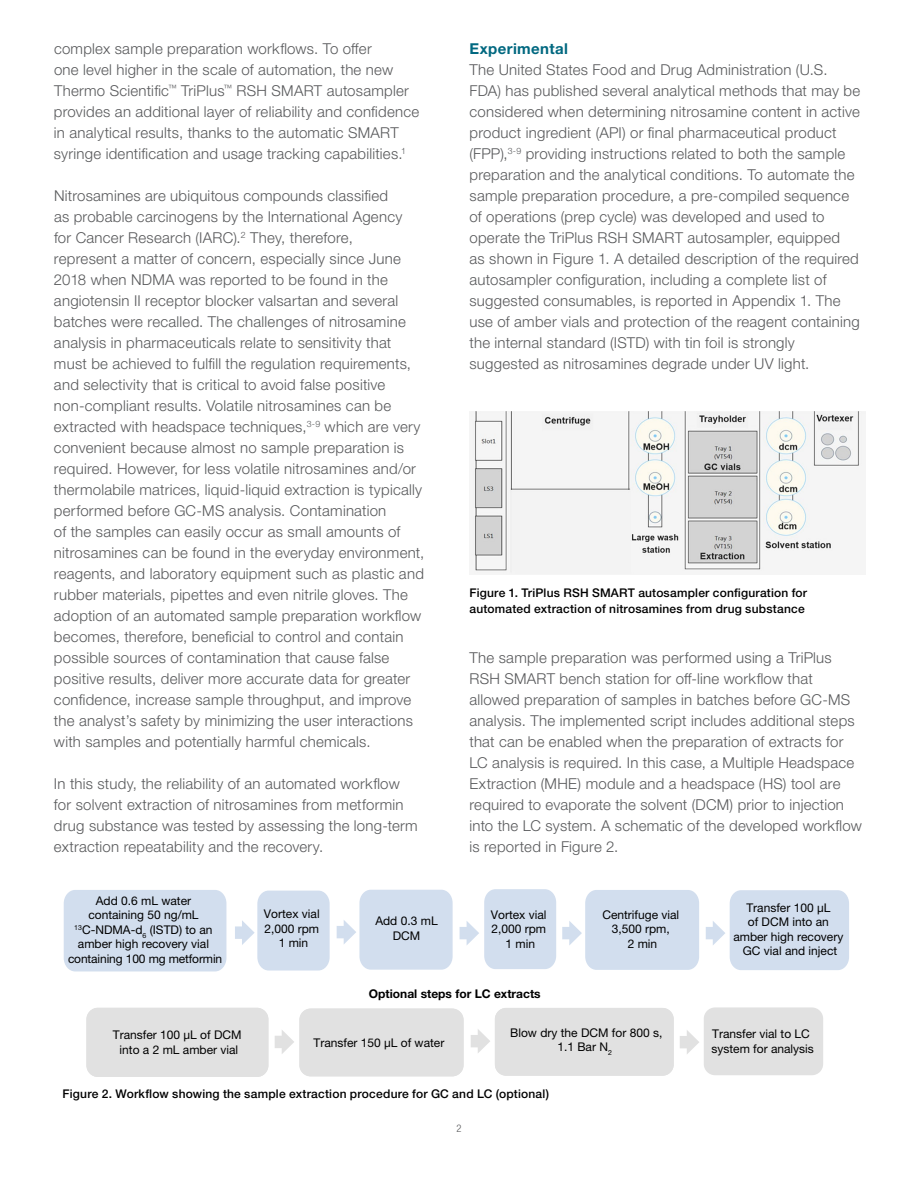
<style>
.page{position:relative;width:918px;height:1188px;background:#fff}
.page>*{position:absolute;margin:0;border:0;box-sizing:border-box;transform-origin:0 0}
.t1{font:300 15px/21px "Helvetica Neue LTW1 G";letter-spacing:.015em;color:#58595b}
.t2{font:700 15px "Helvetica Neue LTW1 G";letter-spacing:.025em;color:#006880}
.t3{font:12px/14.4px "Helvetica Neue LTW1 G";color:#000;text-align:center}
.t4{font:500 12px/15.8px "Helvetica Neue LTW1 G";letter-spacing:.02em;color:#000}
.t5{font:700 12px "Helvetica Neue LTW1 G";color:#000}
.t6{font:300 condensed 10.5px "Helvetica Neue LTW1 G";color:#58595b}
</style>
<div class="page">
<img style="left:469px;top:411px;width:397px;height:163px">
<div style="left:64px;top:890px;width:162px;height:81px;background:#d2deee"></div>
<div style="left:86px;top:1008px;width:182px;height:69px;background:#e1e1e1;border-radius:12px"></div>
<div style="left:299px;top:1009px;width:165px;height:67px;background:#e1e1e1;border-radius:11px"></div>
<div style="left:495px;top:1008px;width:179px;height:68px;background:#e1e1e1;border-radius:11px"></div>
<div style="left:704px;top:1007px;width:119px;height:68px;background:#e1e1e1;border-radius:11px"></div>
<svg style="left:235px;top:891px;width:95px;height:80px"></svg>
<svg style="left:275px;top:1030px;width:19px;height:24px"></svg>
<svg style="left:337px;top:890px;width:116px;height:80px"></svg>
<svg style="left:460px;top:889px;width:96px;height:80px"></svg>
<svg style="left:562px;top:890px;width:137px;height:80px"></svg>
<svg style="left:706px;top:890px;width:143px;height:80px"></svg>
<svg style="left:471px;top:1029px;width:19px;height:24px"></svg>
<svg style="left:680px;top:1030px;width:19px;height:24px"></svg>
<p class="t1" style="left:54px;top:38px;width:367px">complex sample preparation workflows. To offer<br>one level higher in the scale of automation, the new Thermo Scientific<sup>™</sup> TriPlus<sup>™</sup> RSH SMART autosampler provides an additional layer of reliability and confidence in analytical results, thanks to the automatic SMART syringe identification and usage tracking capabilities.<sup>1</sup></p>
<p class="t1" style="left:54px;top:185px;width:372px">Nitrosamines are ubiquitous compounds classified<br>as probable carcinogens by the International Agency<br>for Cancer Research (IARC).<sup>2</sup> They, therefore,<br>represent a matter of concern, especially since June 2018 when NDMA was reported to be found in the angiotensin II receptor blocker valsartan and several batches were recalled. The challenges of nitrosamine analysis in pharmaceuticals relate to sensitivity that must be achieved to fulfill the regulation requirements, and selectivity that is critical to avoid false positive non-compliant results. Volatile nitrosamines can be extracted with headspace techniques,<sup>3-9</sup> which are very convenient because almost no sample preparation is required. However, for less volatile nitrosamines and/or thermolabile matrices, liquid-liquid extraction is typically performed before GC-MS analysis. Contamination<br>of the samples can easily occur as small amounts of nitrosamines can be found in the everyday environment, reagents, and laboratory equipment such as plastic and rubber materials, pipettes and even nitrile gloves. The adoption of an automated sample preparation workflow becomes, therefore, beneficial to control and contain possible sources of contamination that cause false positive results, deliver more accurate data for greater confidence, increase sample throughput, and improve the analyst’s safety by minimizing the user interactions with samples and potentially harmful chemicals.</p>
<p class="t1" style="left:54px;top:773px;width:365px">In this study, the reliability of an automated workflow for solvent extraction of nitrosamines from metformin drug substance was tested by assessing the long-term extraction repeatability and the recovery.</p>
<p class="t2" style="left:469px;top:39px;width:100px">Experimental</p>
<p class="t1" style="left:469px;top:59px;width:392px">The United States Food and Drug Administration (U.S.<br>FDA) has published several analytical methods that may be considered when determining nitrosamine content in active product ingredient (API) or final pharmaceutical product (FPP),<sup>3-9</sup> providing instructions related to both the sample preparation and the analytical conditions. To automate the sample preparation procedure, a pre-compiled sequence of operations (prep cycle) was developed and used to operate the TriPlus RSH SMART autosampler, equipped<br>as shown in Figure 1. A detailed description of the required autosampler configuration, including a complete list of suggested consumables, is reported in Appendix 1. The use of amber vials and protection of the reagent containing the internal standard (ISTD) with tin foil is strongly suggested as nitrosamines degrade under UV light.</p>
<p class="t4" style="left:469px;top:585px;width:339px">Figure 1. TriPlus RSH SMART autosampler configuration for automated extraction of nitrosamines from drug substance</p>
<p class="t1" style="left:469px;top:647px;width:394px">The sample preparation was performed using a TriPlus RSH SMART bench station for off-line workflow that allowed preparation of samples in batches before GC-MS analysis. The implemented script includes additional steps that can be enabled when the preparation of extracts for LC analysis is required. In this case, a Multiple Headspace Extraction (MHE) module and a headspace (HS) tool are required to evaporate the solvent (DCM) prior to injection into the LC system. A schematic of the developed workflow is reported in Figure 2.</p>
<p class="t3" style="left:68px;top:894px;width:156px">Add 0.6 mL water<br>containing 50 ng/mL<br><sup>13</sup>C-NDMA-d<sub>6</sub> (ISTD) to an amber high recovery vial containing 100 mg metformin</p>
<p class="t3" style="left:264px;top:907px;width:57px">Vortex vial<br>2,000 rpm<br>1 min</p>
<p class="t3" style="left:375px;top:914px;width:64px">Add 0.3 mL<br>DCM</p>
<p class="t3" style="left:491px;top:907px;width:57px">Vortex vial<br>2,000 rpm<br>1 min</p>
<p class="t3" style="left:602px;top:907px;width:78px">Centrifuge vial<br>3,500 rpm,<br>2 min</p>
<p class="t5" style="left:369px;top:987px;width:173px">Optional steps for LC extracts</p>
<p class="t3" style="left:733px;top:900px;width:112px">Transfer 100 µL<br>of DCM into an amber high recovery<br>GC vial and inject</p>
<p class="t3" style="left:113px;top:1028px;width:130px">Transfer 100 µL of DCM into a 2 mL amber vial</p>
<p class="t3" style="left:313px;top:1035px;width:132px">Transfer 150 µL of water</p>
<p class="t3" style="left:510px;top:1025px;width:154px">Blow dry the DCM for 800 s,<br>1.1 Bar N<sub>2</sub></p>
<p class="t3" style="left:712px;top:1027px;width:104px;text-align:left">Transfer vial to LC system for analysis</p>
<p class="t4" style="left:63px;top:1086px;width:488px">Figure 2. Workflow showing the sample extraction procedure for GC and LC (optional)</p>
<p class="t6" style="left:456px;top:1122px;width:7px">2</p>
</div>
